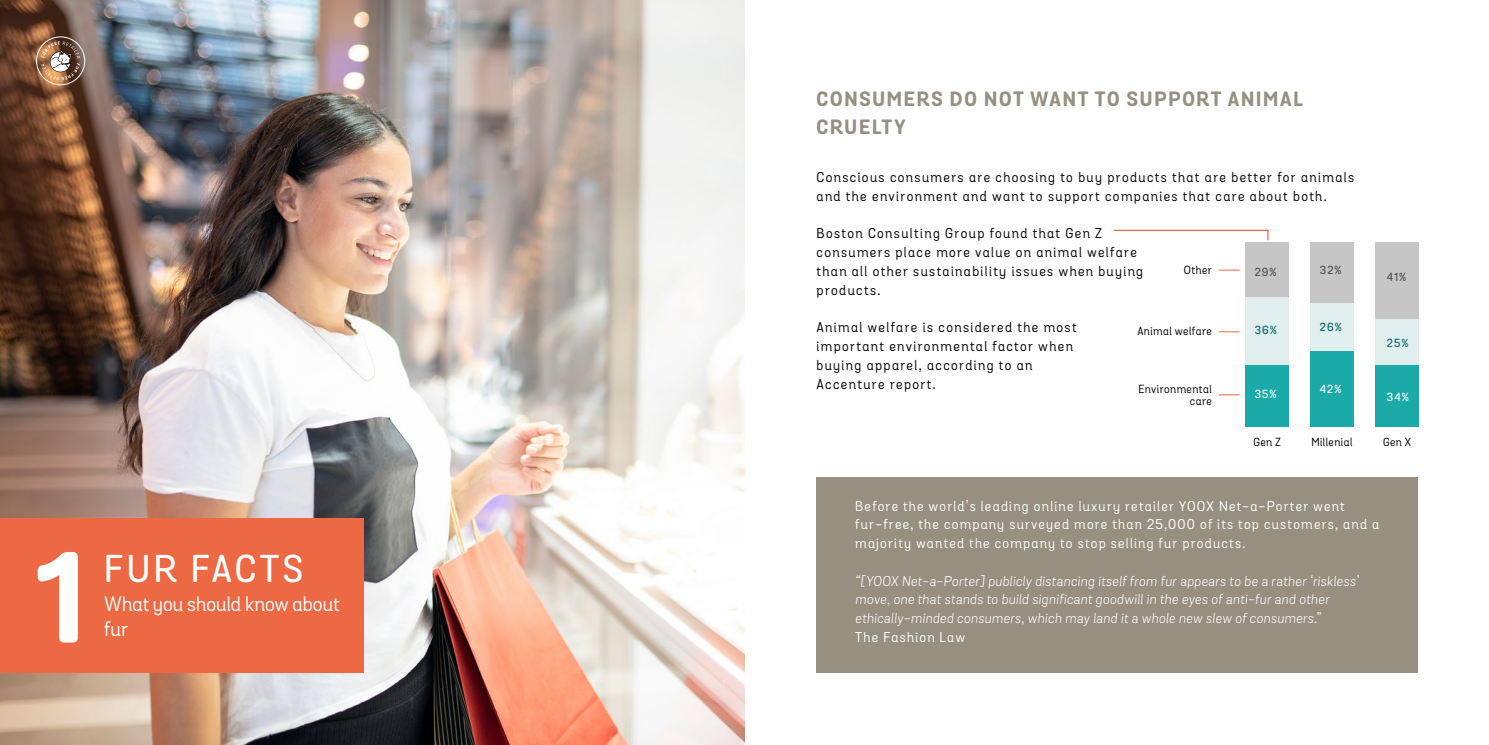
<style>
.page{position:relative;width:1489px;height:745px;background:#fff}
.page>*{position:absolute;margin:0;border:0;box-sizing:border-box;transform-origin:0 0}
.t1{font:700 125px "Grota Sans Alt Rd";color:#fff}
.t2{font:500 37.5px "Grota Sans Alt Rd";letter-spacing:.09em;color:#fff}
.t3{font:20.12px/24.9px "Grota Sans Alt Rd";color:#fff}
.t4{font:700 20px/27.5px "Grota Sans Alt Rd";letter-spacing:.09em;color:#978f80}
.t5{font:13.75px/18.8px "Grota Sans Alt Rd";letter-spacing:.1em;color:#000}
.t6{font:italic 13.75px/18.8px "Grota Sans Alt Rd";letter-spacing:.03em;color:#fff}
.t7{font:13.75px/18.8px "Grota Sans Alt Rd";letter-spacing:.09em;color:#fff}
.t8{font:11.38px/11.4px "Grota Sans Alt Rd";letter-spacing:.04em;color:#000;text-align:right}
.t9{font:500 11.38px "Grota Sans Alt Rd";color:#fff}
.t10{font:500 11.38px "Grota Sans Alt Rd";color:#4d4b4c}
.t11{font:500 11.38px "Grota Sans Alt Rd";color:#056369}
.t12{font:500 11.38px "Grota Sans Alt Rd";color:#076269}
</style>
<div class="page">
<img style="left:0;top:0;width:744px;height:744px">
<div style="left:816px;top:477px;width:601px;height:195px;background:#978f80"></div>
<div style="left:0;top:517px;width:363px;height:155px;background:#ed6944"></div>
<div style="left:1245px;top:364px;width:43px;height:63px;background:#1baaa7"></div>
<div style="left:1375px;top:364px;width:43px;height:63px;background:#1baaa7"></div>
<div style="left:1310px;top:349px;width:43px;height:78px;background:#1baaa7"></div>
<div style="left:1245px;top:296px;width:43px;height:68px;background:#e0efee"></div>
<div style="left:1375px;top:319px;width:43px;height:46px;background:#e0efee"></div>
<div style="left:1310px;top:303px;width:43px;height:47px;background:#e0efee"></div>
<div style="left:1245px;top:242px;width:43px;height:54px;background:#c6c6c6"></div>
<div style="left:1375px;top:242px;width:43px;height:77px;background:#c6c6c6"></div>
<div style="left:1310px;top:242px;width:43px;height:61px;background:#c6c6c6"></div>
<svg style="left:1218px;top:270px;width:21px;height:1px"></svg>
<svg style="left:1218px;top:331px;width:21px;height:1px"></svg>
<svg style="left:1218px;top:394px;width:21px;height:1px"></svg>
<hr style="left:1113px;top:229px;width:155px;height:2px;background:#ed6944">
<div style="left:36px;top:36px;width:49px;height:49px;border:1px solid #fff;border-radius:50%"></div>
<svg style="left:41px;top:41px;width:39px;height:39px;background:#9f8069"></svg>
<h1 class="t1" style="left:35px;top:521px;width:51px">1</h1>
<h2 class="t2" style="left:104px;top:546px;width:200px">FUR FACTS</h2>
<h3 class="t3" style="left:104px;top:592px;width:237px">What you should know about fur</h3>
<h3 class="t4" style="left:816px;top:87px;width:488px">CONSUMERS DO NOT WANT TO SUPPORT ANIMAL<br>CRUELTY</h3>
<p class="t5" style="left:816px;top:168px;width:539px">Conscious consumers are choosing to buy products that are better for animals and the environment and want to support companies that care about both.</p>
<p class="t5" style="left:816px;top:224px;width:328px">Boston Consulting Group found that Gen Z consumers place more value on animal welfare than all other sustainability issues when buying products.</p>
<p class="t5" style="left:816px;top:318px;width:261px">Animal welfare is considered the most important environmental factor when buying apparel, according to an<br>Accenture report.</p>
<p class="t8" style="left:1183px;top:264px;width:29px">Other</p>
<p class="t10" style="left:1319px;top:263px;width:23px">32%</p>
<p class="t10" style="left:1254px;top:265px;width:23px">29%</p>
<p class="t12" style="left:1319px;top:320px;width:23px">26%</p>
<p class="t11" style="left:1254px;top:323px;width:24px">36%</p>
<p class="t8" style="left:1137px;top:325px;width:76px">Animal welfare</p>
<p class="t9" style="left:1319px;top:382px;width:23px">42%</p>
<p class="t8" style="left:1138px;top:383px;width:75px">Environmental care</p>
<p class="t9" style="left:1254px;top:387px;width:23px">35%</p>
<p class="t10" style="left:1386px;top:270px;width:21px">41%</p>
<p class="t11" style="left:1386px;top:335px;width:23px">25%</p>
<p class="t9" style="left:1386px;top:390px;width:23px">34%</p>
<p class="t8" style="left:1253px;top:436px;width:29px">Gen Z</p>
<p class="t8" style="left:1311px;top:436px;width:42px">Millenial</p>
<p class="t8" style="left:1382px;top:436px;width:30px">Gen X</p>
<p class="t7" style="left:855px;top:496px;width:525px">Before the world’s leading online luxury retailer YOOX Net-a-Porter went fur-free, the company surveyed more than 25,000 of its top customers, and a majority wanted the company to stop selling fur products.</p>
<p class="t6" style="left:855px;top:571px;width:505px">“[YOOX Net-a-Porter] publicly distancing itself from fur appears to be a rather ‘riskless’ move, one that stands to build significant goodwill in the eyes of anti-fur and other ethically-minded consumers, which may land it a whole new slew of consumers.”</p>
<p class="t7" style="left:855px;top:627px;width:111px">The Fashion Law</p>
</div>
